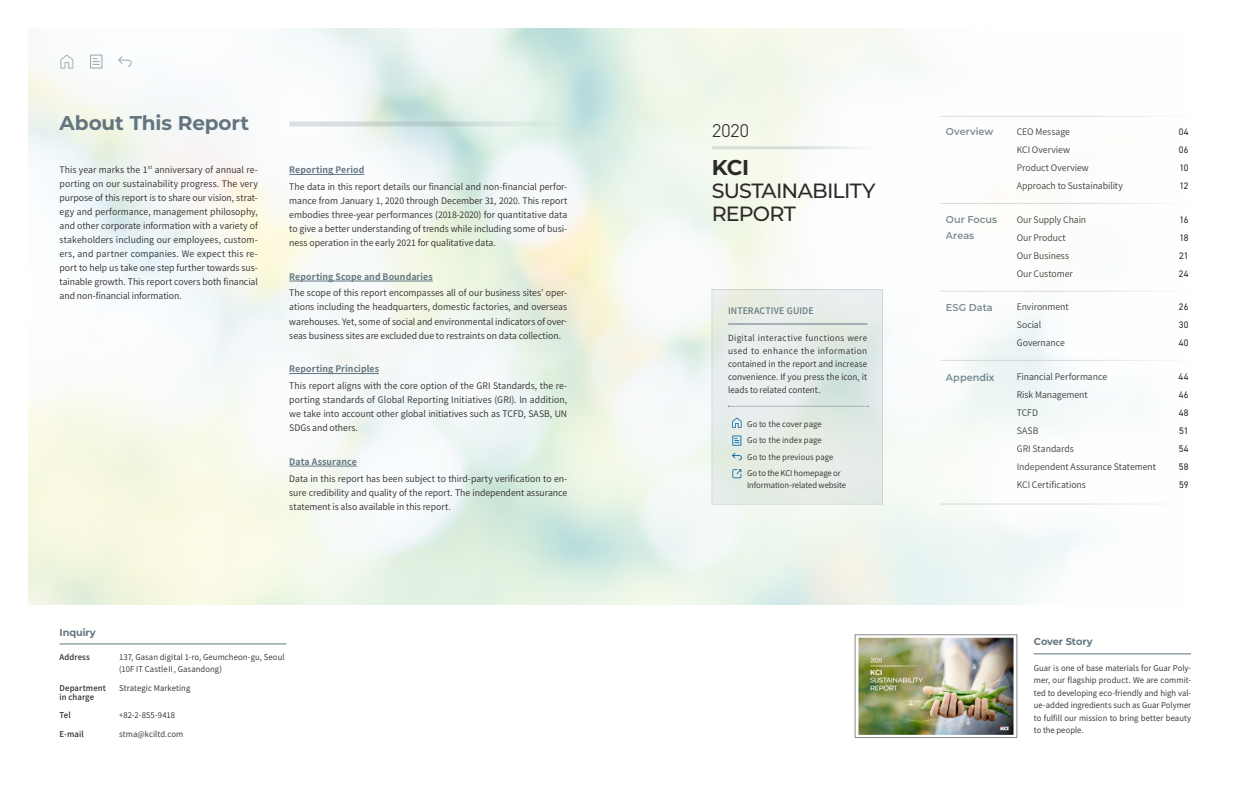
<style>
.page{position:relative;width:1248px;height:794px;background:#fff}
.page>*{position:absolute;margin:0;border:0;box-sizing:border-box;transform-origin:0 0}
.t1{font:700 21.4px "Montserrat";color:#2d2a29}
.t2{font:500 20.6px/23.8px "Montserrat";letter-spacing:-.035em;color:#2d2a29}
.t3{font:700 20px "Montserrat";letter-spacing:-.005em;color:#637680}
.t4{font:300 18.6px "DIN2014";color:#2d2a29}
.t5{font:600 10px/15.3px "Montserrat";color:#637680}
.t6{font:700 10px "Montserrat";letter-spacing:-.01em;color:#637680}
.t7{font:9.5px "DIN2014";letter-spacing:.01em;color:#2d2a29}
.t8{font:600 9px/14px "Noto Sans CJ Kkr";letter-spacing:-.005em;color:#2d2a29;text-align:justify}
.t9{font:700 9px "Noto Sans CJ Kkr";letter-spacing:.01em;color:#637680}
.t10{font:500 9px "Noto Sans CJ Kkr";letter-spacing:.005em;color:#637680}
.t11{font:600 8.5px/13px "Noto Sans CJ Kkr";letter-spacing:-.005em;color:#2d2a29;text-align:justify}
.t12{font:600 8px/12.5px "Noto Sans CJ Kkr";letter-spacing:.005em;color:#2d2a29}
.t13{font:500 8px/9.6px "Noto Sans CJ Kkr";letter-spacing:.01em;color:#2d2a29}
.t14{font:600 5.2px "Noto Sans CJ Kkr";color:#2d2a29}
</style>
<div class="page">
<hr style="left:289px;top:174px;width:75px;height:1px;background:#637680">
<hr style="left:289px;top:281px;width:144px;height:1px;background:#637680">
<hr style="left:289px;top:373px;width:90px;height:1px;background:#637680">
<hr style="left:289px;top:466px;width:68px;height:1px;background:#637680">
<svg style="left:289px;top:121px;width:278px;height:5px"></svg>
<hr style="left:940px;top:116px;width:256px;height:1px;background:#898989">
<hr style="left:940px;top:203px;width:256px;height:1px;background:#898989">
<hr style="left:940px;top:291px;width:256px;height:1px;background:#898989">
<hr style="left:940px;top:360px;width:256px;height:1px;background:#898989">
<hr style="left:940px;top:503px;width:256px;height:1px;background:#898989">
<hr style="left:60px;top:643px;width:226px;height:1px;background:#637680">
<hr style="left:1033px;top:653px;width:157px;height:1px;background:#637680">
<svg style="left:713px;top:291px;width:167px;height:211px;background:#e3ebe6"></svg>
<hr style="left:728px;top:324px;width:139px;height:1px;background:#637680">
<svg style="left:728px;top:406px;width:140px;height:1px"></svg>
<svg style="left:731px;top:453px;width:10px;height:7px"></svg>
<svg style="left:732px;top:417px;width:9px;height:11px"></svg>
<svg style="left:732px;top:435px;width:9px;height:10px"></svg>
<svg style="left:732px;top:469px;width:9px;height:9px"></svg>
<svg style="left:118px;top:56px;width:14px;height:11px"></svg>
<svg style="left:60px;top:54px;width:13px;height:15px"></svg>
<svg style="left:90px;top:54px;width:12px;height:15px"></svg>
<img style="left:858px;top:637px;width:156px;height:98px">
<div style="left:854px;top:634px;width:162px;height:103px;border:1px solid #898989"></div>
<hr style="left:712px;top:146px;width:166px;height:3px;background:#8d9ea0">
<h3 class="t3" style="left:60px;top:109px;width:191px">About This Report</h3>
<p class="t8" style="left:60px;top:163px;width:90px">This year marks the 1</p>
<p class="t14" style="left:148px;top:164px;width:6px">st</p>
<p class="t8" style="left:60px;top:163px;width:200px;text-indent:95px">anniversary of annual re&shy;porting on our sustainability progress. The very purpose of this report is to share our vision, strat&shy;egy and performance, management philosophy, and other corporate information with a variety of stakeholders including our employees, custom&shy;ers, and partner companies. We expect this re&shy;port to help us take one step further towards sus&shy;tainable growth. This report covers both financial and non-financial information.</p>
<p class="t9" style="left:289px;top:165px;width:77px">Reporting Period</p>
<p class="t8" style="left:289px;top:180px;width:279px">The data in this report details our financial and non-financial perfor&shy;mance from January 1, 2020 through December 31, 2020. This report embodies three-year performances (2018-2020) for quantitative data to give a better understanding of trends while including some of busi&shy;ness operation in the early 2021 for qualitative data.</p>
<p class="t9" style="left:289px;top:271px;width:145px">Reporting Scope and Boundaries</p>
<p class="t8" style="left:289px;top:286px;width:279px">The scope of this report encompasses all of our business sites’ oper&shy;ations including the headquarters, domestic factories, and overseas warehouses. Yet, some of social and environmental indicators of over&shy;seas business sites are excluded due to restraints on data collection.</p>
<p class="t9" style="left:289px;top:364px;width:91px">Reporting Principles</p>
<p class="t8" style="left:289px;top:379px;width:279px">This report aligns with the core option of the GRI Standards, the re&shy;porting standards of Global Reporting Initiatives (GRI). In addition, we take into account other global initiatives such as TCFD, SASB, UN SDGs and others.</p>
<p class="t9" style="left:289px;top:456px;width:69px">Data Assurance</p>
<p class="t8" style="left:289px;top:471px;width:279px">Data in this report has been subject to third-party verification to en&shy;sure credibility and quality of the report. The independent assurance statement is also available in this report.</p>
<p class="t6" style="left:60px;top:625px;width:38px">Inquiry</p>
<p class="t13" style="left:60px;top:652px;width:32px">Address</p>
<p class="t12" style="left:119px;top:651px;width:167px;line-height:12px">137, Gasan digital 1-ro, Geumcheon-gu, Seoul (10F IT CastleⅡ, Gasandong)</p>
<p class="t13" style="left:60px;top:683px;width:48px">Department in charge</p>
<p class="t12" style="left:119px;top:681px;width:73px">Strategic Marketing</p>
<p class="t13" style="left:60px;top:710px;width:13px">Tel</p>
<p class="t12" style="left:119px;top:709px;width:57px">+82-2-855-9418</p>
<p class="t13" style="left:60px;top:729px;width:26px">E-mail</p>
<p class="t12" style="left:119px;top:728px;width:66px">stma@kciltd.com</p>
<h3 class="t4" style="left:712px;top:119px;width:38px">2020</h3>
<h1 class="t1" style="left:711px;top:151px;width:39px">KCI</h1>
<h2 class="t2" style="left:711px;top:178px;width:165px">SUSTAINABILITY<br>REPORT</h2>
<p class="t10" style="left:728px;top:305px;width:87px">INTERACTIVE GUIDE</p>
<p class="t11" style="left:728px;top:332px;width:141px">Digital interactive functions were used to enhance the information contained in the report and increase convenience. If you press the icon, it leads to related content.</p>
<p class="t12" style="left:747px;top:416px;width:95px;line-height:16.3px">Go to the cover page<br>Go to the index page<br>Go to the previous page<br>Go to the KCI homepage or</p>
<p class="t12" style="left:747px;top:478px;width:100px">Information-related website</p>
<p class="t5" style="left:945px;top:124px;width:49px">Overview</p>
<p class="t8" style="left:1016px;top:125px;width:55px">CEO Message</p>
<p class="t7" style="left:1178px;top:126px;width:11px">04</p>
<p class="t8" style="left:1016px;top:143px;width:55px">KCI Overview</p>
<p class="t7" style="left:1178px;top:144px;width:11px">06</p>
<p class="t8" style="left:1016px;top:161px;width:74px">Product Overview</p>
<p class="t7" style="left:1179px;top:162px;width:11px">10</p>
<p class="t8" style="left:1016px;top:179px;width:108px">Approach to Sustainability</p>
<p class="t7" style="left:1179px;top:180px;width:11px">12</p>
<p class="t5" style="left:945px;top:211px;width:53px">Our Focus<br>Areas</p>
<p class="t8" style="left:1016px;top:212px;width:71px">Our Supply Chain</p>
<p class="t7" style="left:1179px;top:213px;width:10px">16</p>
<p class="t8" style="left:1016px;top:230px;width:51px">Our Product</p>
<p class="t7" style="left:1179px;top:231px;width:11px">18</p>
<p class="t8" style="left:1016px;top:248px;width:54px">Our Business</p>
<p class="t7" style="left:1178px;top:249px;width:11px">21</p>
<p class="t8" style="left:1016px;top:266px;width:58px">Our Customer</p>
<p class="t7" style="left:1178px;top:267px;width:11px">24</p>
<p class="t5" style="left:945px;top:299px;width:48px">ESG Data</p>
<p class="t8" style="left:1016px;top:300px;width:53px">Environment</p>
<p class="t7" style="left:1178px;top:301px;width:11px">26</p>
<p class="t8" style="left:1016px;top:318px;width:26px">Social</p>
<p class="t7" style="left:1178px;top:319px;width:11px">30</p>
<p class="t8" style="left:1016px;top:336px;width:50px">Governance</p>
<p class="t7" style="left:1178px;top:337px;width:11px">40</p>
<p class="t5" style="left:945px;top:369px;width:50px">Appendix</p>
<p class="t8" style="left:1016px;top:370px;width:92px">Financial Performance</p>
<p class="t7" style="left:1178px;top:371px;width:11px">44</p>
<p class="t8" style="left:1016px;top:388px;width:72px">Risk Management</p>
<p class="t7" style="left:1178px;top:389px;width:11px">46</p>
<p class="t8" style="left:1016px;top:406px;width:23px">TCFD</p>
<p class="t7" style="left:1178px;top:407px;width:11px">48</p>
<p class="t8" style="left:1016px;top:424px;width:23px">SASB</p>
<p class="t7" style="left:1179px;top:425px;width:11px">51</p>
<p class="t8" style="left:1016px;top:442px;width:58px">GRI Standards</p>
<p class="t7" style="left:1178px;top:443px;width:11px">54</p>
<p class="t8" style="left:1016px;top:460px;width:141px">Independent Assurance Statement</p>
<p class="t7" style="left:1178px;top:461px;width:11px">58</p>
<p class="t8" style="left:1016px;top:478px;width:71px">KCI Certifications</p>
<p class="t7" style="left:1178px;top:479px;width:11px">59</p>
<p class="t6" style="left:1033px;top:634px;width:60px">Cover Story</p>
<p class="t12" style="left:1033px;top:662px;width:159px;text-align:justify">Guar is one of base materials for Guar Poly&shy;mer, our flagship product. We are commit&shy;ted to developing eco-friendly and high val&shy;ue-added ingredients such as Guar Polymer to fulfill our mission to bring better beauty to the people.</p>
</div>
